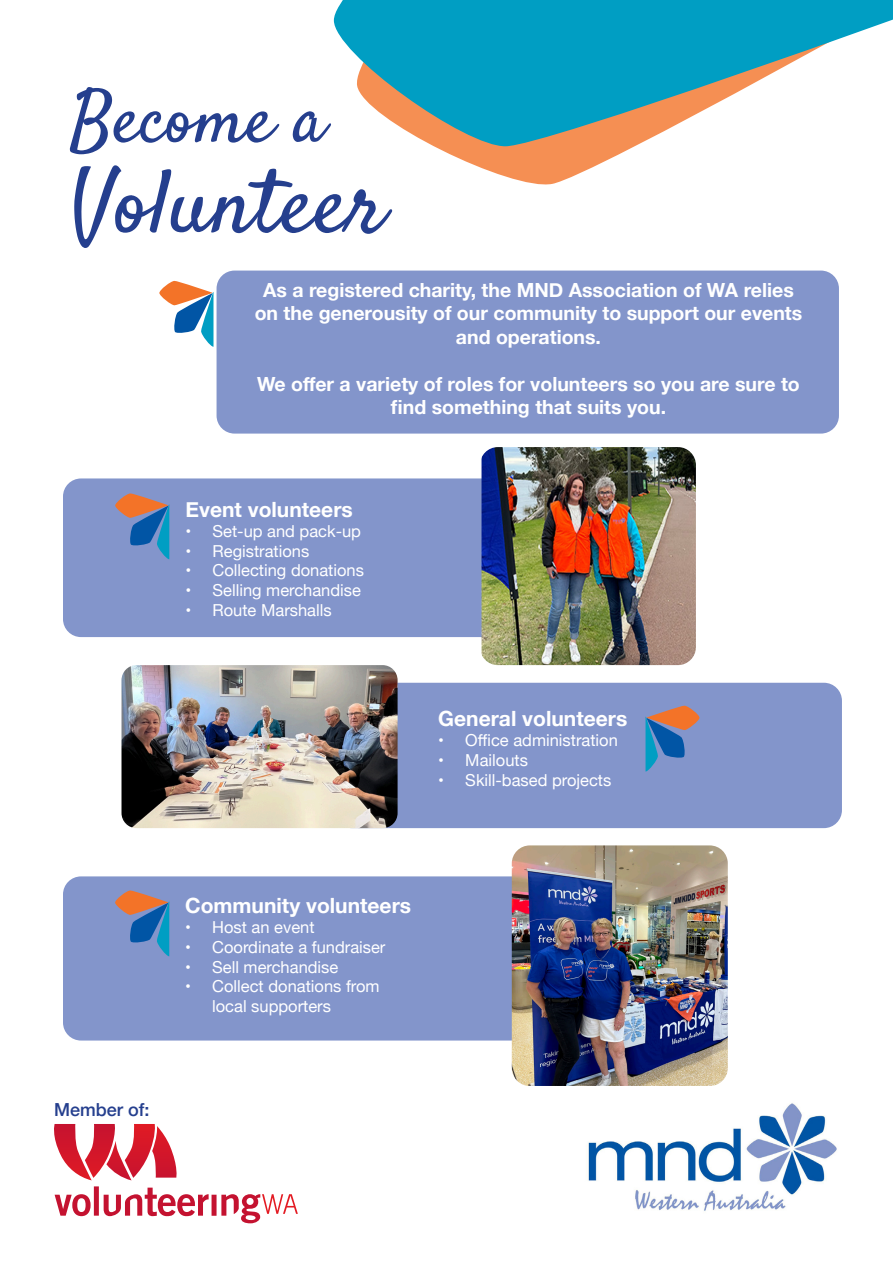
<style>
.page{position:relative;width:893px;height:1263px;background:#fff}
.page>*{position:absolute;margin:0;border:0;box-sizing:border-box;transform-origin:0 0}
.t1{font:90px "Satisfy";color:#253f8e}
.t2{font:72px "Satisfy";color:#253f8e}
.t3{font:700 21px "Helvetica Neue";color:#fff}
.t4{font:700 19.5px/23.4px "Helvetica Neue";color:#fff;text-align:center}
.t5{font:500 18px "Helvetica Neue";color:#253f8e}
.t6{font:16.5px/19.8px "Helvetica Neue";color:#fff}
</style>
<div class="page">
<img style="left:588px;top:1103px;width:249px;height:108px">
<div style="left:63px;top:478px;width:510px;height:159px;background:#8395cb;border-radius:18px"></div>
<svg style="left:115px;top:493px;width:54px;height:66px"></svg>
<svg style="left:435px;top:147px;width:198px;height:38px;fill:#f58f53"></svg>
<svg style="left:334px;top:0;width:559px;height:147px;fill:#009ec3"></svg>
<div style="left:334px;top:683px;width:508px;height:145px;background:#8395cb;border-radius:18px"></div>
<svg style="left:645px;top:706px;width:55px;height:66px"></svg>
<div style="left:63px;top:876px;width:510px;height:164px;background:#8395cb;border-radius:18px"></div>
<svg style="left:115px;top:890px;width:54px;height:66px"></svg>
<img style="left:122px;top:665px;width:276px;height:163px">
<img style="left:480px;top:447px;width:216px;height:218px">
<img style="left:512px;top:845px;width:216px;height:241px">
<svg style="left:157px;top:1126px;width:20px;height:51px"></svg>
<svg style="left:132px;top:1124px;width:25px;height:54px"></svg>
<svg style="left:117px;top:1147px;width:15px;height:33px"></svg>
<svg style="left:54px;top:1124px;width:38px;height:56px"></svg>
<svg style="left:85px;top:1124px;width:32px;height:54px"></svg>
<svg style="left:55px;top:1186px;width:243px;height:37px"></svg>
<div style="left:217px;top:271px;width:622px;height:163px;background:#8395cb;border-radius:18px"></div>
<svg style="left:159px;top:281px;width:54px;height:66px"></svg>
<p class="t2" style="left:70px;top:74px;width:257px">Become a</p>
<p class="t1" style="left:70px;top:147px;width:316px">Volunteer</p>
<p class="t4" style="left:255px;top:279px;width:549px">As a registered charity, the MND Association of WA relies on the generousity of our community to support our events and operations.</p>
<p class="t4" style="left:257px;top:372px;width:544px">We offer a variety of roles for volunteers so you are sure to find something that suits you.</p>
<p class="t3" style="left:185px;top:493px;width:169px">Event volunteers</p>
<p class="t6" style="left:185px;top:522px;width:177px">• Set-up and pack-up</p>
<p class="t6" style="left:185px;top:542px;width:125px">• Registrations</p>
<p class="t6" style="left:185px;top:561px;width:180px">• Collecting donations</p>
<p class="t6" style="left:185px;top:581px;width:177px">• Selling merchandise</p>
<p class="t6" style="left:185px;top:601px;width:148px">• Route Marshalls</p>
<p class="t3" style="left:438px;top:702px;width:190px">General volunteers</p>
<p class="t6" style="left:438px;top:731px;width:181px">• Office administration</p>
<p class="t6" style="left:438px;top:751px;width:91px">• Mailouts</p>
<p class="t6" style="left:438px;top:771px;width:175px">• Skill-based projects</p>
<p class="t5" style="left:54px;top:1095px;width:97px">Member of:</p>
<p class="t3" style="left:185px;top:889px;width:227px">Community volunteers</p>
<p class="t6" style="left:185px;top:918px;width:131px">• Host an event</p>
<p class="t6" style="left:185px;top:938px;width:202px">• Coordinate a fundraiser</p>
<p class="t6" style="left:185px;top:958px;width:155px">• Sell merchandise</p>
<p class="t6" style="left:212px;top:977px;width:169px;text-indent:-27px">• Collect donations from local supporters</p>
</div>
